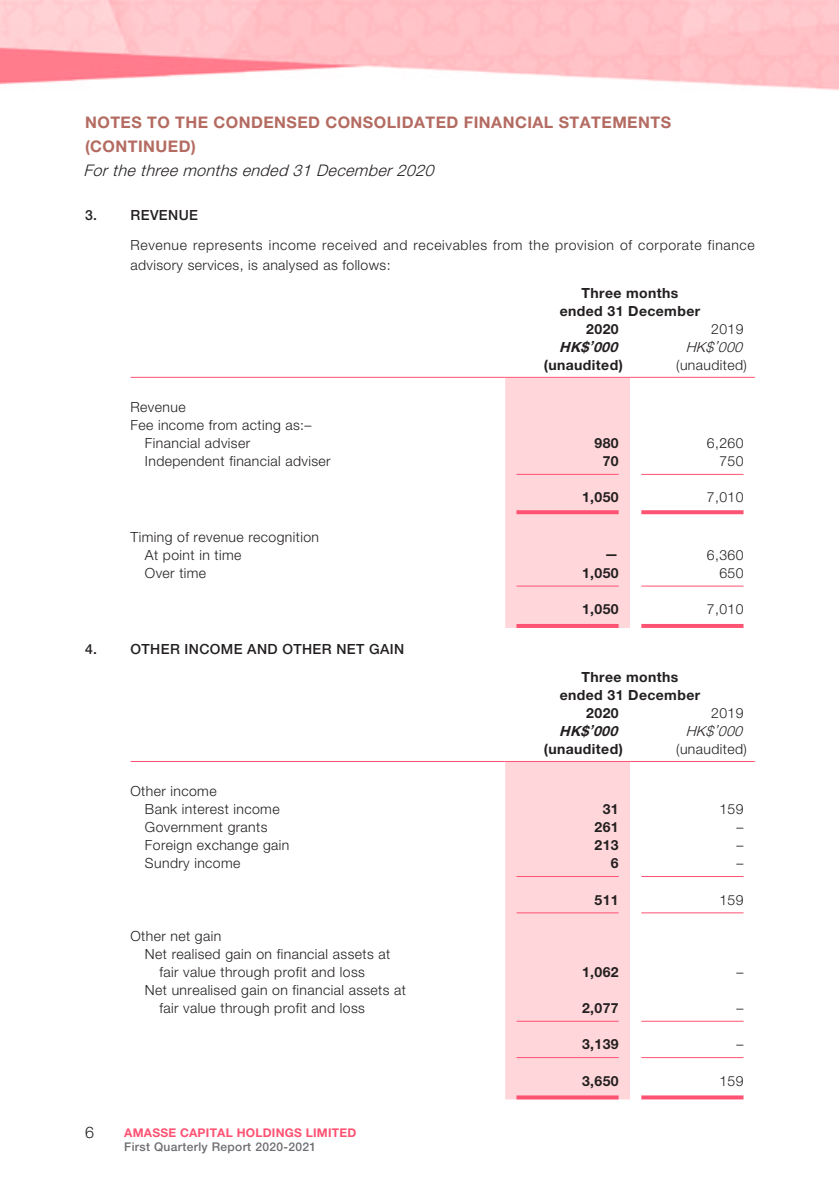
<style>
.page{position:relative;width:840px;height:1191px;background:#fff}
.page>*{position:absolute;margin:0;border:0;box-sizing:border-box;transform-origin:0 0}
.副主標題{font:700 16px/24px "Helvetica Neue LT Std";letter-spacing:.03em;color:#b46b61}
.日期{font:italic 300 16px "Helvetica Neue LT Std";color:#231f20}
._1__內文{font:300 16px "Helvetica Neue LT Std";color:#231f20}
._2__附註內文{font:300 14px/20px "Helvetica Neue LT Std";letter-spacing:.03em;color:#231f20}
._2__附註內文-2{font:700 14px "Helvetica Neue LT Std";letter-spacing:.03em;color:#231f20}
._2__附註內文-3{font:500 14px "Helvetica Neue LT Std";letter-spacing:.03em;color:#231f20}
._2__附註內文-4{font:italic 700 14px "Helvetica Neue LT Std";color:#231f20}
._2__附註內文-5{font:italic 300 14px "Helvetica Neue LT Std";color:#231f20}
.t1{font:500 12px "Helvetica Neue LT Std";letter-spacing:.03em;color:#6c6d70}
.t2{font:700 12px "Helvetica Neue LT Std";letter-spacing:.02em;color:#ff5373}
</style>
<div class="page">
<div style="left:505px;top:378px;width:124px;height:250px;background:#ffd7da"></div>
<hr style="left:130px;top:377px;width:375px;height:1px;background:#ff5373">
<hr style="left:505px;top:377px;width:124px;height:1px;background:#ff5373">
<hr style="left:629px;top:377px;width:125px;height:1px;background:#ff5373">
<hr style="left:516px;top:474px;width:102px;height:1px;background:#ff5373">
<hr style="left:641px;top:474px;width:102px;height:1px;background:#ff5373">
<svg style="left:516px;top:510px;width:102px;height:4px"></svg>
<svg style="left:641px;top:510px;width:102px;height:4px"></svg>
<hr style="left:516px;top:585px;width:102px;height:1px;background:#ff5373">
<hr style="left:641px;top:585px;width:102px;height:1px;background:#ff5373">
<hr style="left:516px;top:624px;width:102px;height:4px;background:#ff5373">
<hr style="left:641px;top:624px;width:102px;height:4px;background:#ff5373">
<div style="left:505px;top:762px;width:124px;height:337px;background:#ffd7da"></div>
<hr style="left:130px;top:761px;width:375px;height:1px;background:#ff5373">
<hr style="left:505px;top:761px;width:124px;height:1px;background:#ff5373">
<hr style="left:629px;top:761px;width:125px;height:1px;background:#ff5373">
<hr style="left:516px;top:876px;width:102px;height:1px;background:#ff5373">
<hr style="left:641px;top:876px;width:102px;height:1px;background:#ff5373">
<hr style="left:516px;top:912px;width:102px;height:1px;background:#ff5373">
<hr style="left:641px;top:912px;width:102px;height:1px;background:#ff5373">
<hr style="left:516px;top:1020px;width:102px;height:1px;background:#ff5373">
<hr style="left:641px;top:1020px;width:102px;height:1px;background:#ff5373">
<hr style="left:516px;top:1057px;width:102px;height:1px;background:#ff5373">
<hr style="left:641px;top:1057px;width:102px;height:1px;background:#ff5373">
<svg style="left:516px;top:1095px;width:102px;height:4px"></svg>
<svg style="left:641px;top:1095px;width:102px;height:4px"></svg>
<p class="副主標題" style="left:85px;top:110px;width:587px">NOTES TO THE CONDENSED CONSOLIDATED FINANCIAL STATEMENTS (CONTINUED)</p>
<p class="日期" style="left:83px;top:160px;width:356px">Forthe three monthsended 31 December2020</p>
<p class="_2__附註內文-3" style="left:85px;top:206px;width:114px">3. REVENUE</p>
<p class="_2__附註內文" style="left:130px;top:234px;width:625px">Revenue represents income received and receivables from the provision of corporate finance advisory services, is analysed as follows:</p>
<p class="_2__附註內文-2" style="left:581px;top:284px;width:98px">Three months</p>
<p class="_2__附註內文-2" style="left:559px;top:302px;width:142px">ended 31 December</p>
<p class="_2__附註內文-2" style="left:586px;top:320px;width:34px">2020</p>
<p class="_2__附註內文" style="left:710px;top:319px;width:34px">2019</p>
<p class="_2__附註內文-4" style="left:559px;top:338px;width:64px">HK$’000</p>
<p class="_2__附註內文-5" style="left:685px;top:338px;width:62px">HK$’000</p>
<p class="_2__附註內文-2" style="left:543px;top:356px;width:80px">(unaudited)</p>
<p class="_2__附註內文" style="left:676px;top:355px;width:72px">(unaudited)</p>
<p class="_2__附註內文" style="left:130px;top:397px;width:57px">Revenue</p>
<p class="_2__附註內文" style="left:130px;top:415px;width:182px">Fee income from acting as:–</p>
<p class="_2__附註內文" style="left:145px;top:433px;width:107px">Financial adviser</p>
<p class="_2__附註內文-2" style="left:594px;top:434px;width:26px">980</p>
<p class="_2__附註內文" style="left:706px;top:433px;width:38px">6,260</p>
<p class="_2__附註內文" style="left:145px;top:451px;width:187px">Independent financial adviser</p>
<p class="_2__附註內文-2" style="left:602px;top:452px;width:17px">70</p>
<p class="_2__附註內文" style="left:719px;top:451px;width:26px">750</p>
<p class="_2__附註內文-2" style="left:581px;top:489px;width:38px">1,050</p>
<p class="_2__附註內文" style="left:706px;top:487px;width:38px">7,010</p>
<p class="_2__附註內文" style="left:130px;top:526px;width:190px">Timing of revenue recognition</p>
<p class="_2__附註內文" style="left:145px;top:544px;width:98px">At point in time</p>
<p class="_2__附註內文-2" style="left:604px;top:545px;width:15px">—</p>
<p class="_2__附註內文" style="left:706px;top:544px;width:38px">6,360</p>
<p class="_2__附註內文" style="left:145px;top:562px;width:63px">Over time</p>
<p class="_2__附註內文-2" style="left:581px;top:564px;width:38px">1,050</p>
<p class="_2__附註內文" style="left:719px;top:562px;width:26px">650</p>
<p class="_2__附註內文-2" style="left:581px;top:600px;width:38px">1,050</p>
<p class="_2__附註內文" style="left:706px;top:599px;width:38px">7,010</p>
<p class="_2__附註內文-3" style="left:85px;top:640px;width:320px">4. OTHER INCOME AND OTHER NET GAIN</p>
<p class="_2__附註內文-2" style="left:581px;top:668px;width:98px">Three months</p>
<p class="_2__附註內文-2" style="left:559px;top:686px;width:142px">ended 31 December</p>
<p class="_2__附註內文-2" style="left:586px;top:704px;width:34px">2020</p>
<p class="_2__附註內文" style="left:710px;top:703px;width:34px">2019</p>
<p class="_2__附註內文-4" style="left:559px;top:722px;width:64px">HK$’000</p>
<p class="_2__附註內文-5" style="left:685px;top:722px;width:62px">HK$’000</p>
<p class="_2__附註內文-2" style="left:543px;top:740px;width:80px">(unaudited)</p>
<p class="_2__附註內文" style="left:676px;top:739px;width:72px">(unaudited)</p>
<p class="_2__附註內文" style="left:130px;top:781px;width:88px">Other income</p>
<p class="_2__附註內文" style="left:145px;top:799px;width:136px">Bank interest income</p>
<p class="_2__附註內文-2" style="left:602px;top:800px;width:17px">31</p>
<p class="_2__附註內文" style="left:719px;top:799px;width:26px">159</p>
<p class="_2__附註內文" style="left:145px;top:817px;width:124px">Government grants</p>
<p class="_2__附註內文-2" style="left:594px;top:818px;width:26px">261</p>
<p class="_2__附註內文" style="left:736px;top:817px;width:8px">–</p>
<p class="_2__附註內文" style="left:145px;top:835px;width:146px">Foreign exchange gain</p>
<p class="_2__附註內文-2" style="left:594px;top:836px;width:26px">213</p>
<p class="_2__附註內文" style="left:736px;top:835px;width:8px">–</p>
<p class="_2__附註內文" style="left:145px;top:853px;width:97px">Sundry income</p>
<p class="_2__附註內文-2" style="left:610px;top:854px;width:9px">6</p>
<p class="_2__附註內文" style="left:736px;top:853px;width:8px">–</p>
<p class="_2__附註內文-2" style="left:594px;top:891px;width:26px">511</p>
<p class="_2__附註內文" style="left:719px;top:889px;width:26px">159</p>
<p class="_2__附註內文" style="left:130px;top:925px;width:92px">Other net gain</p>
<p class="_2__附註內文" style="left:145px;top:943px;width:247px">Net realised gain on financial assets at</p>
<p class="_2__附註內文" style="left:159px;top:961px;width:207px">fair value through profit and loss</p>
<p class="_2__附註內文-2" style="left:581px;top:963px;width:38px">1,062</p>
<p class="_2__附註內文" style="left:736px;top:961px;width:8px">–</p>
<p class="_2__附註內文" style="left:145px;top:979px;width:262px">Net unrealised gain on financial assets at</p>
<p class="_2__附註內文" style="left:159px;top:997px;width:207px">fair value through profit and loss</p>
<p class="_2__附註內文-2" style="left:581px;top:999px;width:38px">2,077</p>
<p class="_2__附註內文" style="left:736px;top:997px;width:8px">–</p>
<p class="_2__附註內文-2" style="left:581px;top:1035px;width:38px">3,139</p>
<p class="_2__附註內文" style="left:736px;top:1034px;width:8px">–</p>
<p class="_2__附註內文-2" style="left:581px;top:1072px;width:38px">3,650</p>
<p class="_2__附註內文" style="left:719px;top:1070px;width:26px">159</p>
<p class="_1__內文" style="left:85px;top:1122px;width:10px">6</p>
<p class="t2" style="left:124px;top:1125px;width:233px">AMASSE CAPITAL HOLDINGS LIMITED</p>
<p class="t1" style="left:124px;top:1139px;width:193px">First Quarterly Report 2020-2021</p>
</div>
